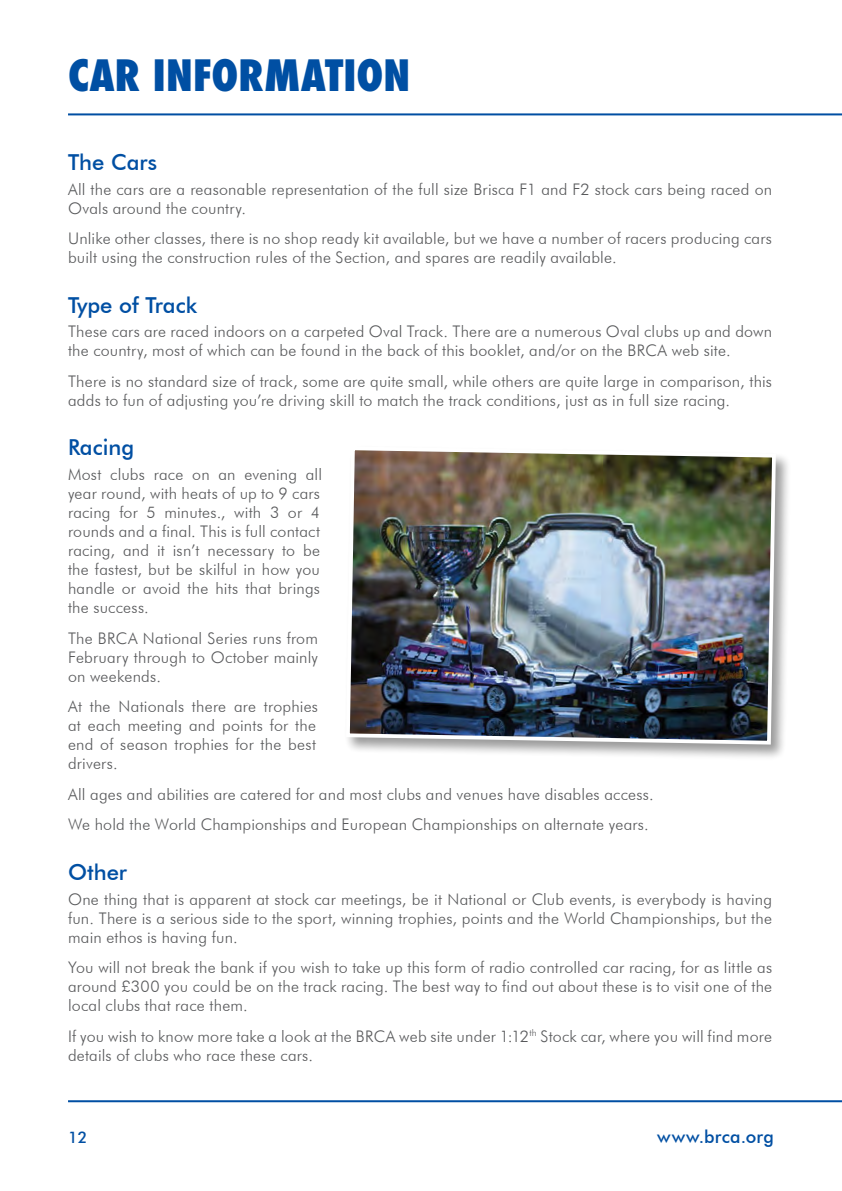
<style>
.page{position:relative;width:842px;height:1191px;background:#fff}
.page>*{position:absolute;margin:0;border:0;box-sizing:border-box;transform-origin:0 0}
.t1{font:800 condensed 42px "Futura";letter-spacing:.005em;color:#004fa3}
.t2{font:500 22px "Futura BT";color:#004fa3}
.t3{font:500 18px "Futura BT";letter-spacing:.01em;color:#004fa3}
.t4{font:300 16px/19px "Futura BT";letter-spacing:.015em;color:#58595b}
.t5{font:500 16px "Futura BT";color:#004fa3}
</style>
<div class="page">
<hr style="left:68px;top:113px;width:774px;height:2px;background:#004fa3">
<hr style="left:68px;top:1100px;width:774px;height:2px;background:#004fa3">
<hr style="left:841px;top:0;width:1px;height:1191px;background:#a7a9ac">
<div style="left:344px;top:444px;width:448px;height:317px;background:#000;opacity:.4"></div>
<img style="left:344px;top:444px;width:434px;height:302px">
<h1 class="t1" style="left:68px;top:47px;width:344px">CAR INFORMATION</h1>
<h2 class="t2" style="left:68px;top:149px;width:91px">The Cars</h2>
<p class="t4" style="left:68px;top:179px;width:706px">All the cars are a reasonable representation of the full size Brisca F1 and F2 stock cars being raced on<br>Ovals around the country.</p>
<p class="t4" style="left:68px;top:229px;width:705px">Unlike other classes, there is no shop ready kit available, but we have a number of racers producing cars built using the construction rules of the Section, and spares are readily available.</p>
<h2 class="t2" style="left:68px;top:291px;width:130px">Type of Track</h2>
<p class="t4" style="left:68px;top:322px;width:706px">These cars are raced indoors on a carpeted Oval Track. There are a numerous Oval clubs up and down the country, most of which can be found in the back of this booklet, and/or on the BRCA web site.</p>
<p class="t4" style="left:68px;top:371px;width:705px">There is no standard size of track, some are quite small, while others are quite large in comparison, this adds to fun of adjusting you’re driving skill to match the track conditions, just as in full size racing.</p>
<h2 class="t2" style="left:68px;top:434px;width:68px">Racing</h2>
<p class="t4" style="left:68px;top:465px;width:255px">Most clubs race on an evening all year round, with heats of up to 9 cars racing for 5 minutes., with 3 or 4 rounds and a final. This is full contact racing, and it isn’t necessary to be the fastest, but be skilful in how you handle or avoid the hits that brings the success.</p>
<p class="t4" style="left:68px;top:628px;width:251px;text-align:justify">The BRCA National Series runs from February through to October mainly on weekends.</p>
<p class="t4" style="left:68px;top:697px;width:251px">At the Nationals there are trophies at each meeting and points for the end of season trophies for the best drivers.</p>
<p class="t4" style="left:68px;top:779px;width:587px;line-height:30.4px">All ages and abilities are catered for and most clubs and venues have disables access.<br>We hold the World Championships and European Championships on alternate years.</p>
<h2 class="t2" style="left:68px;top:858px;width:60px">Other</h2>
<p class="t4" style="left:68px;top:889px;width:706px;text-align:justify">One thing that is apparent at stock car meetings, be it National or Club events, is everybody is having fun. There is a serious side to the sport, winning trophies, points and the World Championships, but the main ethos is having fun.</p>
<p class="t4" style="left:68px;top:957px;width:706px;text-align:justify">You will not break the bank if you wish to take up this form of radio controlled car racing, for as little as around £300 you could be on the track racing. The best way to find out about these is to visit one of the local clubs that race them.</p>
<p class="t4" style="left:68px;top:1026px;width:705px">If you wish to know more take a look at the BRCA web site under 1:12<sup>th</sup> Stock car, where you will find more details of clubs who race these cars.</p>
<p class="t5" style="left:68px;top:1127px;width:21px">12</p>
<p class="t3" style="left:657px;top:1125px;width:118px">www.brca.org</p>
</div>
